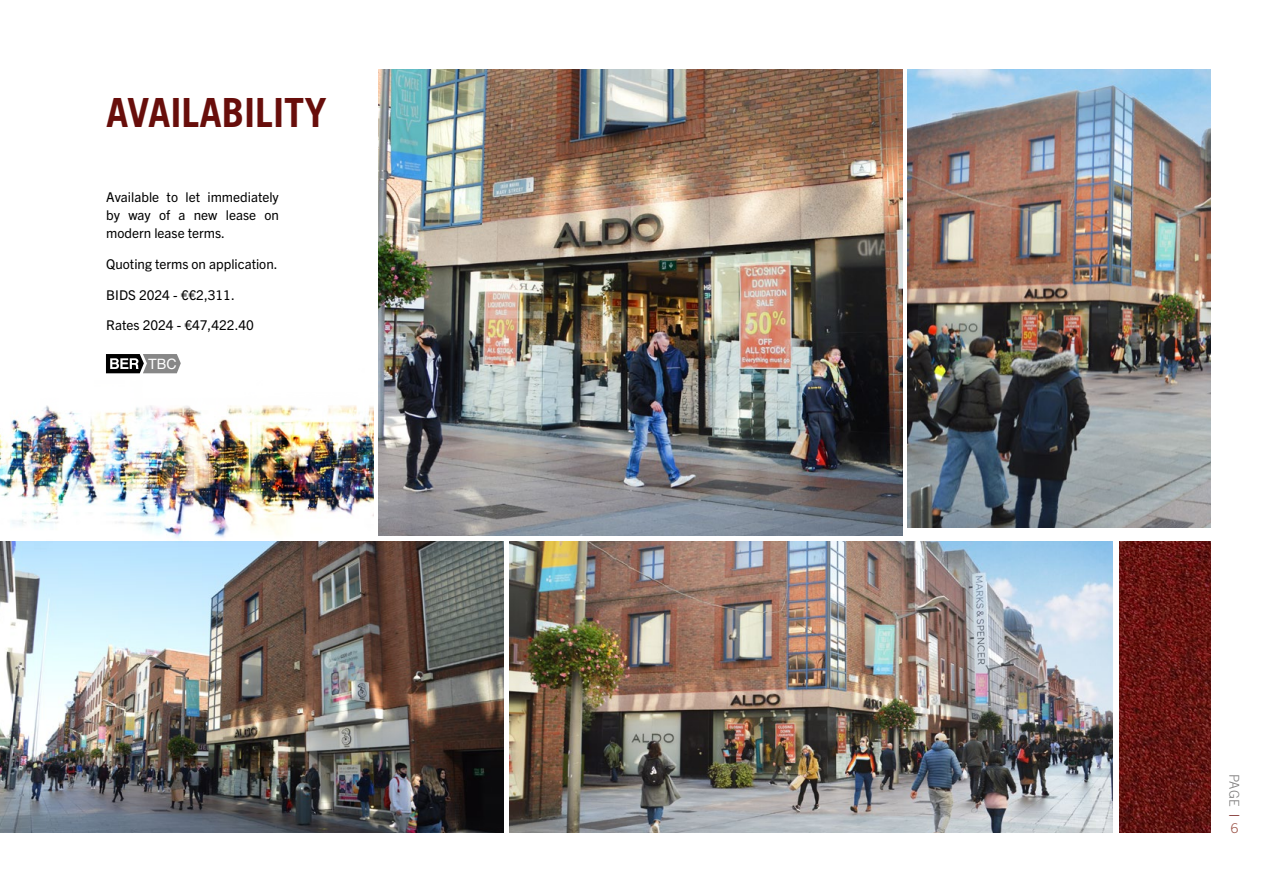
<style>
.page{position:relative;width:1263px;height:893px;background:#fff}
.page>*{position:absolute;margin:0;border:0;box-sizing:border-box;transform-origin:0 0}
.t1{font:700 40.2px "Trade Gothic";color:#680e0b}
.t2{font:14.25px "Helvetica";color:#fff}
.t3{font:13.5px/18px "Trade Gothic Next LT Pro";color:#000;text-align:justify}
.t4{font:300 13.5px "Trade Gothic";color:#7c7b7b}
.t5{font:300 13.5px "Trade Gothic";color:#9a5246}
.s1{color:#680e0b}
</style>
<div class="page">
<img style="left:1120px;top:541px;width:91px;height:291px">
<img style="left:0;top:541px;width:504px;height:291px">
<img style="left:509px;top:541px;width:603px;height:291px">
<img style="left:908px;top:69px;width:303px;height:458px">
<img style="left:378px;top:69px;width:524px;height:467px">
<img style="left:0;top:405px;width:373px;height:169px">
<svg style="left:106px;top:354px;width:75px;height:20px"></svg>
<h1 class="t1" style="left:106px;top:88px;width:222px">AVAILABILITY</h1>
<p class="t3" style="left:106px;top:187px;width:174px">Available to let immediately by way of a new lease on modern lease terms.</p>
<p class="t3" style="left:106px;top:254px;width:173px">Quoting terms on application.</p>
<p class="t3" style="left:106px;top:285px;width:130px">BIDS 2024 - €€2,311.</p>
<p class="t3" style="left:106px;top:316px;width:149px">Rates 2024 - €47,422.40</p>
<p class="t2" style="left:148px;top:353px;width:30px">TBC</p>
<p class="t4" style="left:1242px;top:773px;width:45px;rotate:90deg">PAGE <span class="s1">|</span></p>
<p class="t5" style="left:1231px;top:821px;width:9px">6</p>
</div>
